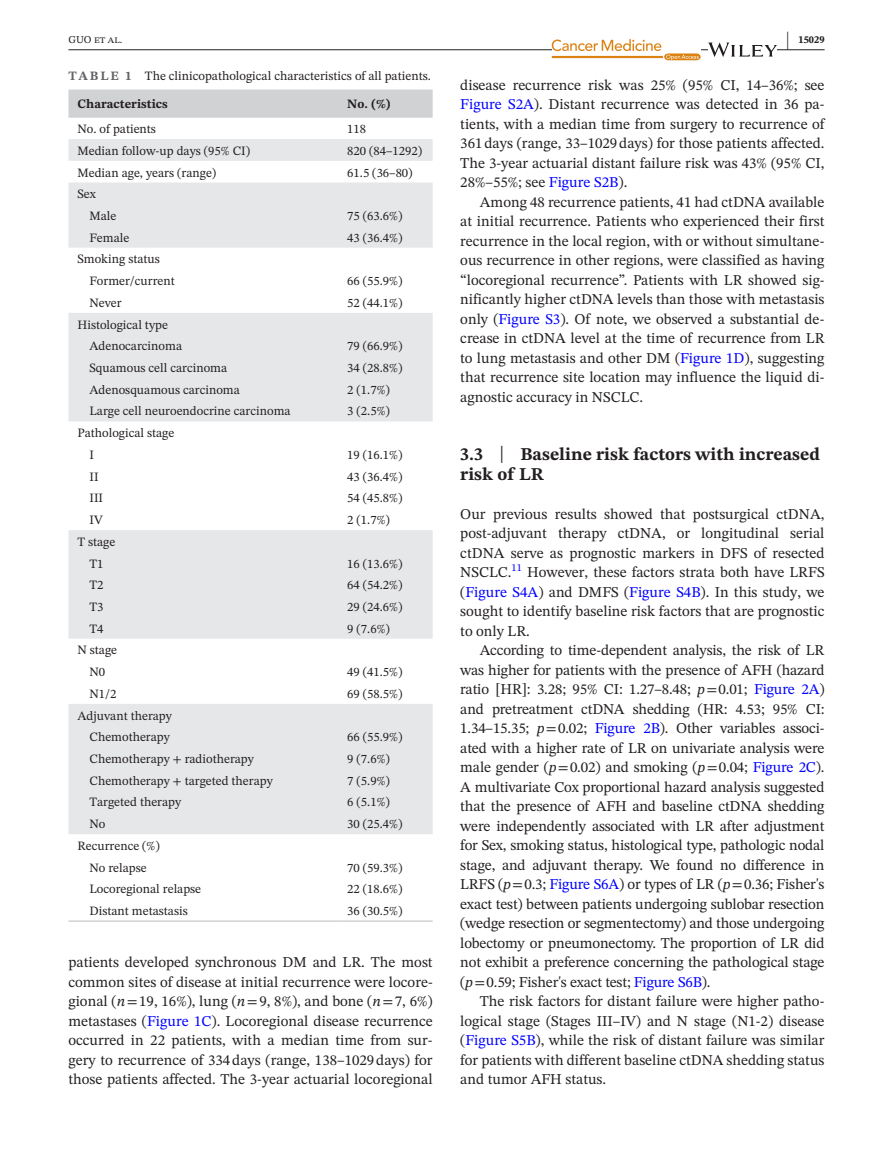
<style>
.page{position:relative;width:893px;height:1174px;background:#fff}
.page>*{position:absolute;margin:0;border:0;box-sizing:border-box;transform-origin:0 0}
.t1{font:700 21px "STIX Two Text";color:#231f20;scale:.42 1}
.t2{font:700 18px/19.5px "STIX Two Text";color:#231f20}
.t3{font:15px/19.5px "STIX Two Text";color:#231f20;text-align:justify}
.t4{font:12.75px/21.8px "STIX Two Text";color:#231f20}
.t5{font:700 12.75px "STIX Two Text";color:#231f20}
.t6{font:10.5px "STIX Two Text";color:#231f20}
.t7{font:700 10.5px "STIX Two Text";color:#231f20}
.t8{font:10.5px "STIX Two Text";color:#00f}
.s1{font-weight:700;color:#636366}
.s2{font-family:"STIX"}
.s3{font-style:italic}
.s4{color:#00f}
.s5{font-weight:400;font-size:23.7px}
</style>
<div class="page">
<hr style="left:68px;top:49px;width:756px;height:1px;background:#231f20">
<svg style="left:552px;top:39px;width:149px;height:21px"></svg>
<svg style="left:708px;top:43px;width:69px;height:14px"></svg>
<div style="left:68px;top:90px;width:365px;height:28px;background:#d1d2d4"></div>
<svg style="left:68px;top:139px;width:365px;height:695px;fill:#e6e7e9"></svg>
<hr style="left:68px;top:920px;width:270px;height:2px;background:#d1d2d4">
<hr style="left:338px;top:920px;width:95px;height:2px;background:#d1d2d4">
<h1 class="t1" style="left:787px;top:24px;width:8px">|</h1>
<p class="t6" style="left:68px;top:32px;width:55px">GUO et al.</p>
<p class="t7" style="left:798px;top:32px;width:27px">15029</p>
<p class="t4" style="left:68px;top:65px;width:364px"><span class="s1">TABLE 1</span> The clinicopathological characteristics of all patients.</p>
<p class="t5" style="left:77px;top:95px;width:92px">Characteristics</p>
<p class="t5" style="left:347px;top:95px;width:45px">No. (%)</p>
<p class="t4" style="left:77px;top:118px;width:80px">No. of patients</p>
<p class="t4" style="left:347px;top:118px;width:20px">118</p>
<p class="t4" style="left:77px;top:140px;width:174px">Median follow-up days (95% CI)</p>
<p class="t4" style="left:347px;top:140px;width:76px">820 (84–1292)</p>
<p class="t4" style="left:77px;top:161px;width:140px">Median age, years (range)</p>
<p class="t4" style="left:347px;top:161px;width:67px">61.5 (36–80)</p>
<p class="t4" style="left:89px;top:183px;width:29px;text-indent:-12px">Sex<br>Male</p>
<p class="t4" style="left:347px;top:205px;width:57px">75 (63.6%)</p>
<p class="t4" style="left:89px;top:226px;width:41px">Female</p>
<p class="t4" style="left:347px;top:226px;width:57px">43 (36.4%)</p>
<p class="t4" style="left:89px;top:248px;width:87px;text-indent:-12px">Smoking status<br>Former/current</p>
<p class="t4" style="left:347px;top:270px;width:57px">66 (55.9%)</p>
<p class="t4" style="left:89px;top:292px;width:34px">Never</p>
<p class="t4" style="left:347px;top:292px;width:57px">52 (44.1%)</p>
<p class="t4" style="left:89px;top:313px;width:94px;text-indent:-12px">Histological type<br>Adenocarcinoma</p>
<p class="t4" style="left:347px;top:335px;width:57px">79 (66.9%)</p>
<p class="t4" style="left:89px;top:357px;width:139px">Squamous cell carcinoma</p>
<p class="t4" style="left:347px;top:357px;width:57px">34 (28.8%)</p>
<p class="t4" style="left:89px;top:378px;width:152px">Adenosquamous carcinoma</p>
<p class="t4" style="left:347px;top:378px;width:44px">2 (1.7%)</p>
<p class="t4" style="left:89px;top:400px;width:203px">Large cell neuroendocrine carcinoma</p>
<p class="t4" style="left:347px;top:400px;width:44px">3 (2.5%)</p>
<p class="t4" style="left:89px;top:422px;width:86px;text-indent:-12px">Pathological stage<br>I</p>
<p class="t4" style="left:347px;top:444px;width:57px">19 (16.1%)</p>
<p class="t4" style="left:89px;top:465px;width:11px">II</p>
<p class="t4" style="left:347px;top:465px;width:57px">43 (36.4%)</p>
<p class="t4" style="left:89px;top:487px;width:15px">III</p>
<p class="t4" style="left:347px;top:487px;width:57px">54 (45.8%)</p>
<p class="t4" style="left:89px;top:509px;width:15px">IV</p>
<p class="t4" style="left:347px;top:509px;width:44px">2 (1.7%)</p>
<p class="t4" style="left:77px;top:530px;width:39px;text-align:center">T stage<br>T1</p>
<p class="t4" style="left:347px;top:552px;width:57px">16 (13.6%)</p>
<p class="t4" style="left:89px;top:574px;width:15px">T2</p>
<p class="t4" style="left:347px;top:574px;width:57px">64 (54.2%)</p>
<p class="t4" style="left:89px;top:596px;width:15px">T3</p>
<p class="t4" style="left:347px;top:596px;width:57px">29 (24.6%)</p>
<p class="t4" style="left:89px;top:617px;width:15px">T4</p>
<p class="t4" style="left:347px;top:617px;width:44px">9 (7.6%)</p>
<p class="t4" style="left:77px;top:639px;width:41px;text-align:center">N stage<br>N0</p>
<p class="t4" style="left:347px;top:661px;width:57px">49 (41.5%)</p>
<p class="t4" style="left:89px;top:682px;width:29px">N1/2</p>
<p class="t4" style="left:347px;top:682px;width:57px">69 (58.5%)</p>
<p class="t4" style="left:77px;top:704px;width:96px;text-align:right">Adjuvant therapy<br>Chemotherapy</p>
<p class="t4" style="left:347px;top:726px;width:57px">66 (55.9%)</p>
<p class="t4" style="left:89px;top:748px;width:166px">Chemotherapy <span class="s2">+</span> radiotherapy</p>
<p class="t4" style="left:347px;top:748px;width:44px">9 (7.6%)</p>
<p class="t4" style="left:89px;top:769px;width:185px">Chemotherapy <span class="s2">+</span> targeted therapy</p>
<p class="t4" style="left:347px;top:769px;width:44px">7 (5.9%)</p>
<p class="t4" style="left:89px;top:791px;width:93px">Targeted therapy</p>
<p class="t4" style="left:347px;top:791px;width:44px">6 (5.1%)</p>
<p class="t4" style="left:89px;top:813px;width:18px">No</p>
<p class="t4" style="left:347px;top:813px;width:57px">30 (25.4%)</p>
<p class="t4" style="left:77px;top:834px;width:84px;text-align:center">Recurrence (%)<br>No relapse</p>
<p class="t4" style="left:347px;top:856px;width:57px">70 (59.3%)</p>
<p class="t4" style="left:89px;top:878px;width:113px">Locoregional relapse</p>
<p class="t4" style="left:347px;top:878px;width:57px">22 (18.6%)</p>
<p class="t4" style="left:89px;top:900px;width:100px">Distant metastasis</p>
<p class="t4" style="left:347px;top:900px;width:57px">36 (30.5%)</p>
<p class="t3" style="left:68px;top:952px;width:366px">patients developed synchronous DM and LR. The most common sites of disease at initial recurrence were locore&shy;gional (<span class="s3">n</span><span class="s2">=</span>19, 16%), lung (<span class="s3">n</span><span class="s2">=</span>9, 8%), and bone (<span class="s3">n</span><span class="s2">=</span>7, 6%) metastases (<span class="s4">Figure 1C</span>). Locoregional disease recurrence occurred in 22 patients, with a median time from sur&shy;gery to recurrence of 334days (range, 138–1029days) for those patients affected. The 3-year actuarial locoregional</p>
<p class="t3" style="left:460px;top:75px;width:366px">disease recurrence risk was 25% (95% CI, 14–36%; see <span class="s4">Figure S2A</span>). Distant recurrence was detected in 36 pa&shy;tients, with a median time from surgery to recurrence of 361days (range, 33–1029days) for those patients affected.<br>The 3-year actuarial distant failure risk was 43% (95% CI, 28%–55%; see <span class="s4">Figure S2B</span>).</p>
<p class="t3" style="left:460px;top:192px;width:366px;text-indent:19px">Among 48 recurrence patients, 41 had ctDNA available at initial recurrence. Patients who experienced their first recurrence in the local region, with or without simultane&shy;ous recurrence in other regions, were classified as having “locoregional recurrence”. Patients with LR showed sig&shy;nificantly higher ctDNA levels than those with metastasis only (<span class="s4">Figure S3</span>). Of note, we observed a substantial de&shy;crease in ctDNA level at the time of recurrence from LR to lung metastasis and other DM (<span class="s4">Figure 1D</span>), suggesting that recurrence site location may influence the liquid di&shy;agnostic accuracy in NSCLC.</p>
<p class="t2" style="left:460px;top:445px;width:361px">3.3 <span class="s5">|</span> Baseline risk factors with increased risk of LR</p>
<p class="t3" style="left:460px;top:504px;width:366px">Our previous results showed that postsurgical ctDNA, post-adjuvant therapy ctDNA, or longitudinal serial ctDNA serve as prognostic markers in DFS of resected NSCLC.</p>
<p class="t8" style="left:512px;top:559px;width:12px">11</p>
<p class="t3" style="left:460px;top:562px;width:366px;text-indent:67px">However, these factors strata both have LRFS (<span class="s4">Figure S4A</span>) and DMFS (<span class="s4">Figure S4B</span>). In this study, we sought to identify baseline risk factors that are prognostic to only LR.</p>
<p class="t3" style="left:460px;top:640px;width:366px;text-indent:20px">According to time-dependent analysis, the risk of LR was higher for patients with the presence of AFH (hazard ratio [HR]: 3.28; 95% CI: 1.27–8.48; <span class="s3">p</span><span class="s2">=</span>0.01; <span class="s4">Figure 2A</span>) and pretreatment ctDNA shedding (HR: 4.53; 95% CI:<br>1.34–15.35; <span class="s3">p</span><span class="s2">=</span>0.02; <span class="s4">Figure 2B</span>). Other variables associ&shy;ated with a higher rate of LR on univariate analysis were male gender (<span class="s3">p</span><span class="s2">=</span>0.02) and smoking (<span class="s3">p</span><span class="s2">=</span>0.04; <span class="s4">Figure 2C</span>).<br>A multivariate Cox proportional hazard analysis suggested that the presence of AFH and baseline ctDNA shedding were independently associated with LR after adjustment for Sex, smoking status, histological type, pathologic nodal stage, and adjuvant therapy. We found no difference in LRFS (<span class="s3">p</span><span class="s2">=</span>0.3; <span class="s4">Figure S6A</span>) or types of LR (<span class="s3">p</span><span class="s2">=</span>0.36; Fisher's exact test) between patients undergoing sublobar resection (wedge resection or segmentectomy) and those undergoing lobectomy or pneumonectomy. The proportion of LR did not exhibit a preference concerning the pathological stage (<span class="s3">p</span><span class="s2">=</span>0.59; Fisher's exact test; <span class="s4">Figure S6B</span>).</p>
<p class="t3" style="left:460px;top:991px;width:366px;text-indent:20px">The risk factors for distant failure were higher patho&shy;logical stage (Stages III–IV) and N stage (N1-2) disease (<span class="s4">Figure S5B</span>), while the risk of distant failure was similar for patients with different baseline ctDNA shedding status and tumor AFH status.</p>
</div>
